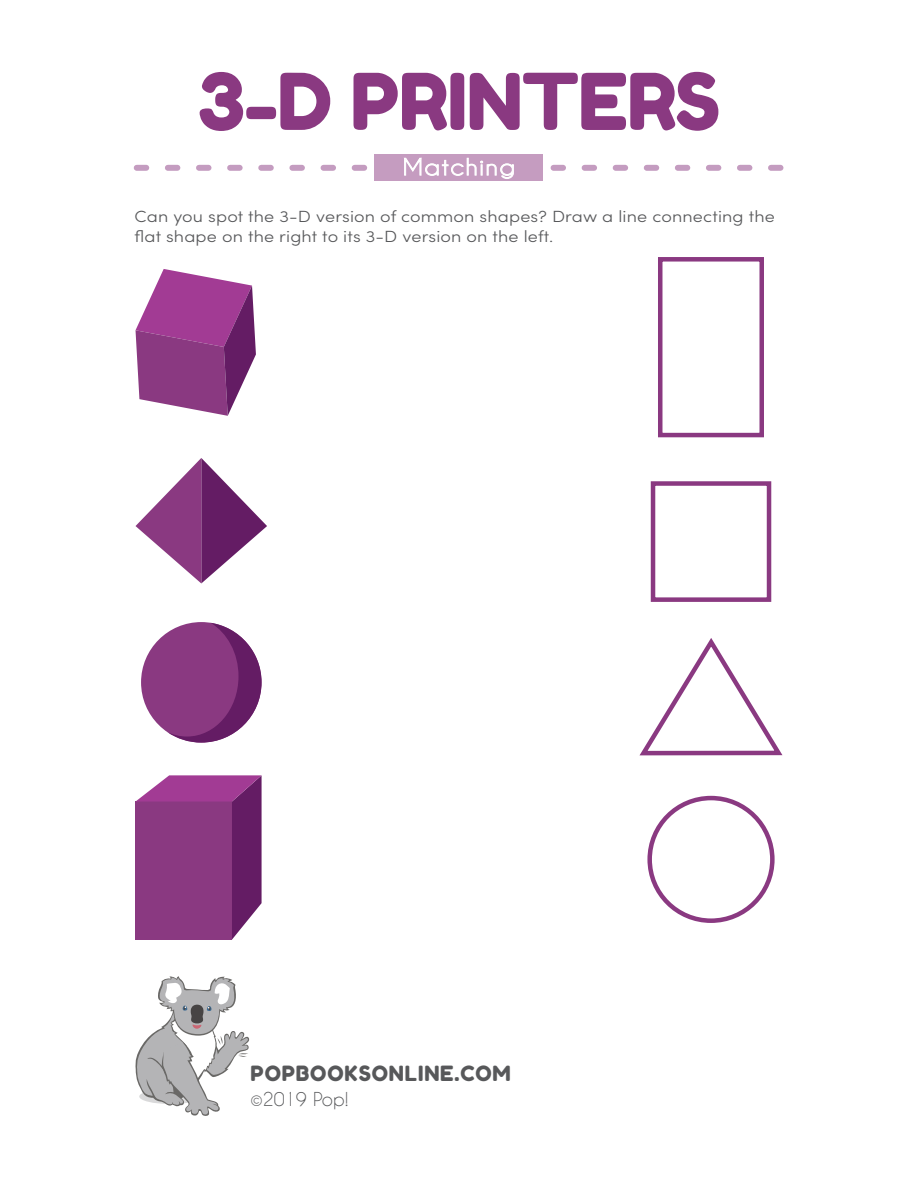
<style>
.page{position:relative;width:918px;height:1188px;background:#fff}
.page>*{position:absolute;margin:0;border:0;box-sizing:border-box;transform-origin:0 0}
.Book_Title{font:78px "Fredoka One";letter-spacing:-.01em;color:#8a3981}
.Popbooksonline{font:21px "Fredoka One";letter-spacing:.04em;color:#57585a}
.Copyright_2018{font:18px "Caviar Dreams";color:#57585a}
.Directions{font:300 16.2px/19.5px "Sofia Pro";letter-spacing:.01em;color:#57585a;scale:1.11 1}
</style>
<div class="page">
<svg style="left:550px;top:165px;width:231px;height:6px"></svg>
<svg style="left:137px;top:165px;width:238px;height:6px"></svg>
<div style="left:375px;top:155px;width:168px;height:26px;background:#c59cc0"></div>
<svg style="left:404px;top:158px;width:110px;height:21px"></svg>
<svg style="left:135px;top:976px;width:115px;height:140px"></svg>
<svg style="left:136px;top:269px;width:120px;height:147px"></svg>
<div style="left:651px;top:481px;width:120px;height:121px;border:4px solid #8a3981"></div>
<div style="left:658px;top:257px;width:106px;height:180px;border:4px solid #8a3981"></div>
<svg style="left:136px;top:458px;width:131px;height:125px"></svg>
<svg style="left:639px;top:638px;width:144px;height:118px"></svg>
<div style="left:141px;top:622px;width:121px;height:121px;background:#8a3981;border-radius:50%"></div>
<svg style="left:167px;top:623px;width:95px;height:120px"></svg>
<svg style="left:136px;top:775px;width:126px;height:165px;background:#8b3e84"></svg>
<div style="left:647px;top:796px;width:128px;height:127px;border:4px solid #8a3981;border-radius:50%"></div>
<p class="Book_Title" style="left:198px;top:54px;width:524px">3-D PRINTERS</p>
<p class="Directions" style="left:134px;top:206px;width:578px">Can you spot the 3-D version of common shapes? Draw a line connecting the flat shape on the right to its 3-D version on the left.</p>
<p class="Popbooksonline" style="left:251px;top:1061px;width:262px">POPBOOKSONLINE.COM</p>
<p class="Copyright_2018" style="left:251px;top:1089px;width:100px">©2019 Pop!</p>
</div>
